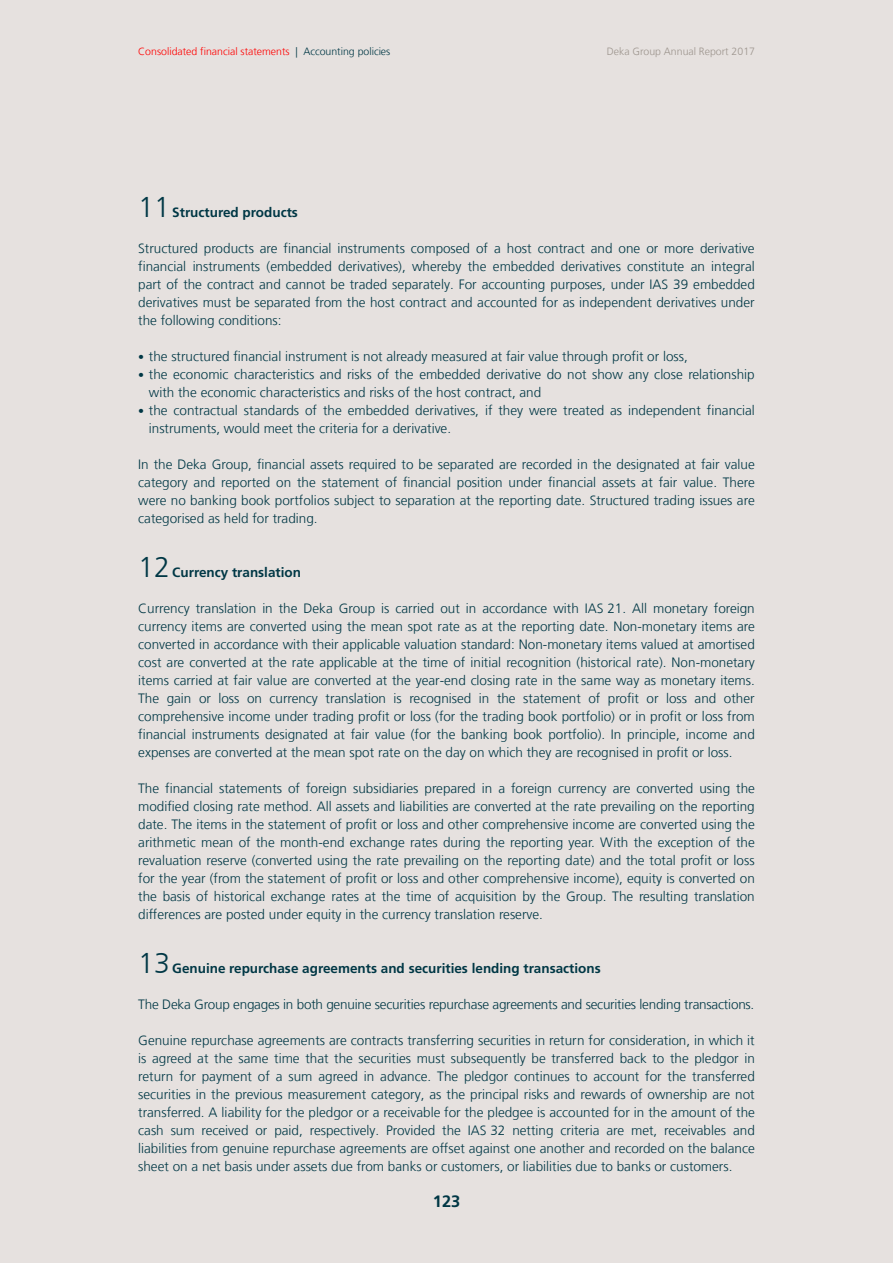
<style>
.page{position:relative;width:893px;height:1263px;background:#e6e1df}
.page>*{position:absolute;margin:0;border:0;box-sizing:border-box;transform-origin:0 0}
.t1{font:300 16.5px "Deka Frutiger 45";color:#003745}
.t2{font:300 13.5px/18px "Deka Frutiger 45";color:#003745;text-align:justify}
.t3{font:300 13.5px "Deka Frutiger 45";color:#003745}
.t4{font:300 10.5px "Deka Frutiger 45";color:#f00}
.t5{font:300 10.5px "Deka Frutiger 45";color:#9d958e}
.s1{color:#003745}
.s2{font-size:28.5px}
.s3{font-size:12px}
</style>
<div class="page">
<p class="t4" style="left:138px;top:46px;width:253px">Consolidated financial statements <span class="s1">| Accounting policies</span></p>
<p class="t5" style="left:607px;top:46px;width:150px">Deka Group Annual Report 2017</p>
<p class="t3" style="left:138px;top:205px;width:161px"><span class="s2">11</span> Structured products</p>
<p class="t2" style="left:138px;top:240px;width:618px">Structured products are financial instruments composed of a host contract and one or more derivative financial instruments (embedded derivatives), whereby the embedded derivatives constitute an integral part of the contract and cannot be traded separately. For accounting purposes, under IAS 39 embedded derivatives must be separated from the host contract and accounted for as independent derivatives under the following conditions:</p>
<p class="t2" style="left:138px;top:348px;width:551px"><span class="s3">•</span> the structured financial instrument is not already measured at fair value through profit or loss,</p>
<p class="t2" style="left:149px;top:366px;width:607px;text-indent:-11px"><span class="s3">•</span> the economic characteristics and risks of the embedded derivative do not show any close relationship with the economic characteristics and risks of the host contract, and</p>
<p class="t2" style="left:149px;top:402px;width:607px;text-indent:-11px"><span class="s3">•</span> the contractual standards of the embedded derivatives, if they were treated as independent financial instruments, would meet the criteria for a derivative.</p>
<p class="t2" style="left:138px;top:456px;width:618px">In the Deka Group, financial assets required to be separated are recorded in the designated at fair value category and reported on the statement of financial position under financial assets at fair value. There were no banking book portfolios subject to separation at the reporting date. Structured trading issues are categorised as held for trading.</p>
<p class="t3" style="left:138px;top:565px;width:164px"><span class="s2">12</span> Currency translation</p>
<p class="t2" style="left:138px;top:600px;width:618px">Currency translation in the Deka Group is carried out in accordance with IAS 21. All monetary foreign currency items are converted using the mean spot rate as at the reporting date. Non-monetary items are converted in accordance with their applicable valuation standard: Non-monetary items valued at amortised cost are converted at the rate applicable at the time of initial recognition (historical rate). Non-monetary items carried at fair value are converted at the year-end closing rate in the same way as monetary items.<br>The gain or loss on currency translation is recognised in the statement of profit or loss and other comprehensive income under trading profit or loss (for the trading book portfolio) or in profit or loss from financial instruments designated at fair value (for the banking book portfolio). In principle, income and expenses are converted at the mean spot rate on the day on which they are recognised in profit or loss.</p>
<p class="t2" style="left:138px;top:780px;width:618px">The financial statements of foreign subsidiaries prepared in a foreign currency are converted using the modified closing rate method. All assets and liabilities are converted at the rate prevailing on the reporting date. The items in the statement of profit or loss and other comprehensive income are converted using the arithmetic mean of the month-end exchange rates during the reporting year. With the exception of the revaluation reserve (converted using the rate prevailing on the reporting date) and the total profit or loss for the year (from the statement of profit or loss and other comprehensive income), equity is converted on the basis of historical exchange rates at the time of acquisition by the Group. The resulting translation differences are posted under equity in the currency translation reserve.</p>
<p class="t3" style="left:138px;top:961px;width:464px"><span class="s2">13</span> Genuine repurchase agreements and securities lending transactions</p>
<p class="t2" style="left:138px;top:996px;width:617px">The Deka Group engages in both genuine securities repurchase agreements and securities lending transactions.</p>
<p class="t2" style="left:138px;top:1032px;width:618px">Genuine repurchase agreements are contracts transferring securities in return for consideration, in which it is agreed at the same time that the securities must subsequently be transferred back to the pledgor in return for payment of a sum agreed in advance. The pledgor continues to account for the transferred securities in the previous measurement category, as the principal risks and rewards of ownership are not transferred. A liability for the pledgor or a receivable for the pledgee is accounted for in the amount of the cash sum received or paid, respectively. Provided the IAS 32 netting criteria are met, receivables and liabilities from genuine repurchase agreements are offset against one another and recorded on the balance sheet on a net basis under assets due from banks or customers, or liabilities due to banks or customers.</p>
<p class="t1" style="left:433px;top:1193px;width:29px">123</p>
</div>
